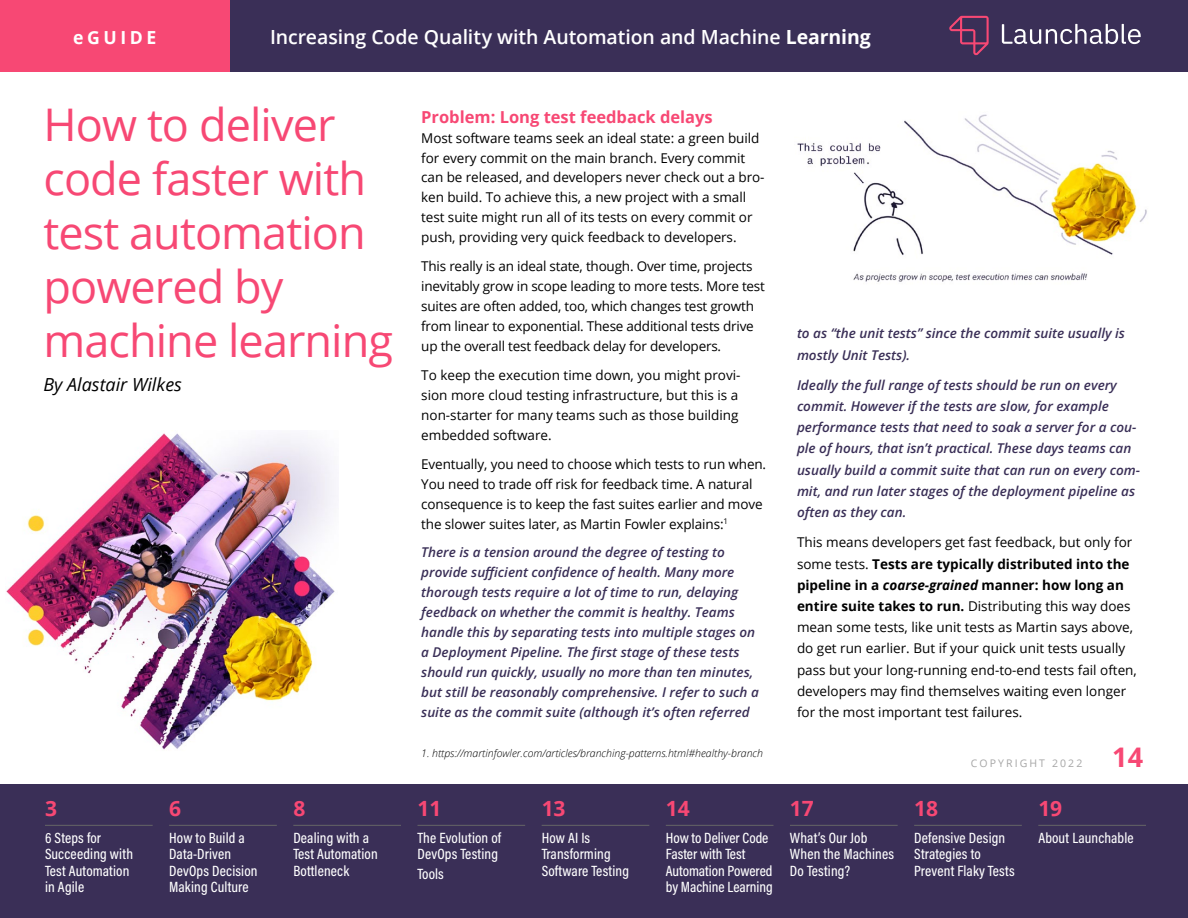
<style>
.page{position:relative;width:1188px;height:918px;background:#fff}
.page>*{position:absolute;margin:0;border:0;box-sizing:border-box;transform-origin:0 0}
.t1{font:45px/54px "Open Sans";letter-spacing:-.02em;color:#f74874}
.t2{font:700 27px "Open Sans";color:#f74874}
.t3{font:700 21px "Open Sans";color:#f74874}
.t4{font:600 19.5px "Open Sans";letter-spacing:-.005em;color:#fff}
.t5{font:italic 18px "Open Sans";color:#000}
.t6{font:700 18px "Open Sans";letter-spacing:.2em;color:#fff}
.t7{font:700 16.5px "Open Sans";color:#f74874}
.t8{font:15px/16.5px "Acumin Variable Concept";letter-spacing:.01em;color:#fff}
.t9{font:13.5px/20px "Open Sans";letter-spacing:-.005em;color:#000}
.t10{font:italic 600 13.5px/20px "Open Sans";color:#3a2f57}
.t11{font:italic 300 10.5px "Open Sans";color:#000}
.t12{font:10.5px "Open Sans";letter-spacing:.2em;color:#a6a6a6}
.s1{font-weight:700}
.s2{font-weight:700;font-style:italic}
</style>
<div class="page">
<img style="left:797px;top:114px;width:350px;height:168px">
<img style="left:6px;top:433px;width:330px;height:317px">
<div style="left:0;top:0;width:1188px;height:71px;background:#3a2f57"></div>
<div style="left:0;top:0;width:230px;height:71px;background:#f74874"></div>
<div style="left:0;top:784px;width:1188px;height:134px;background:#3a2f57"></div>
<hr style="left:45px;top:825px;width:108px;height:1px;background:#666">
<hr style="left:169px;top:825px;width:108px;height:1px;background:#666">
<hr style="left:293px;top:825px;width:108px;height:1px;background:#666">
<hr style="left:417px;top:825px;width:108px;height:1px;background:#666">
<hr style="left:542px;top:825px;width:107px;height:1px;background:#666">
<hr style="left:666px;top:825px;width:108px;height:1px;background:#666">
<hr style="left:790px;top:825px;width:108px;height:1px;background:#666">
<hr style="left:914px;top:825px;width:108px;height:1px;background:#666">
<hr style="left:1038px;top:825px;width:108px;height:1px;background:#666">
<svg style="left:1002px;top:24px;width:139px;height:20px"></svg>
<svg style="left:949px;top:16px;width:40px;height:40px"></svg>
<h3 class="t6" style="left:73px;top:25px;width:84px">eGUIDE</h3>
<h3 class="t4" style="left:270px;top:23px;width:602px">Increasing Code Quality with Automation and Machine <span class="s1">Learning</span></h3>
<h1 class="t1" style="left:44px;top:97px;width:351px">How to deliver code faster with test automation powered by machine learning</h1>
<h3 class="t5" style="left:44px;top:372px;width:140px">By Alastair Wilkes</h3>
<h3 class="t3" style="left:45px;top:793px;width:13px">3</h3>
<p class="t8" style="left:45px;top:829px;width:90px">6 Steps for<br>Succeeding with<br>Test Automation in Agile</p>
<h3 class="t3" style="left:169px;top:793px;width:13px">6</h3>
<p class="t8" style="left:169px;top:829px;width:90px">How to Build a<br>Data-Driven<br>DevOps Decision<br>Making Culture</p>
<h3 class="t3" style="left:293px;top:793px;width:13px">8</h3>
<p class="t8" style="left:293px;top:829px;width:86px">Dealing with a<br>Test Automation<br>Bottleneck</p>
<p class="t7" style="left:421px;top:105px;width:293px">Problem: Long test feedback delays</p>
<p class="t9" style="left:421px;top:127px;width:345px">Most software teams seek an ideal state: a green build for every commit on the main branch. Every commit can be released, and developers never check out a bro&shy;ken build. To achieve this, a new project with a small test suite might run all of its tests on every commit or push, providing very quick feedback to developers.</p>
<p class="t9" style="left:421px;top:256px;width:345px">This really is an ideal state, though. Over time, projects inevitably grow in scope leading to more tests. More test suites are often added, too, which changes test growth from linear to exponential. These additional tests drive up the overall test feedback delay for developers.</p>
<p class="t9" style="left:421px;top:365px;width:321px">To keep the execution time down, you might provi&shy;sion more cloud testing infrastructure, but this is a non-starter for many teams such as those building embedded software.</p>
<p class="t9" style="left:421px;top:453px;width:347px">Eventually, you need to choose which tests to run when.<br>You need to trade off risk for feedback time. A natural consequence is to keep the fast suites earlier and move the slower suites later, as Martin Fowler explains:<sup>1</sup></p>
<p class="t10" style="left:421px;top:542px;width:339px">There is a tension around the degree of testing to provide sufficient confidence of health. Many more thorough tests require a lot of time to run, delaying feedback on whether the commit is healthy. Teams handle this by separating tests into multiple stages on a Deployment Pipeline. The first stage of these tests should run quickly, usually no more than ten minutes, but still be reasonably comprehensive. I refer to such a suite as the commit suite (although it’s often referred</p>
<p class="t11" style="left:421px;top:746px;width:343px">1. https://martinfowler.com/articles/branching-patterns.html#healthy-branch</p>
<h3 class="t3" style="left:417px;top:793px;width:25px">11</h3>
<p class="t8" style="left:417px;top:829px;width:85px">The Evolution of<br>DevOps Testing</p>
<p class="t8" style="left:417px;top:865px;width:28px">Tools</p>
<h3 class="t3" style="left:542px;top:793px;width:25px">13</h3>
<p class="t8" style="left:542px;top:829px;width:89px">How AI Is<br>Transforming<br>Software Testing</p>
<h3 class="t3" style="left:666px;top:793px;width:25px">14</h3>
<p class="t8" style="left:666px;top:829px;width:108px">How to Deliver Code<br>Faster with Test<br>Automation Powered by Machine Learning</p>
<p class="t10" style="left:797px;top:322px;width:330px;line-height:21.1px">to as “the unit tests” since the commit suite usually is mostly Unit Tests).</p>
<p class="t10" style="left:797px;top:374px;width:345px;line-height:21.1px">Ideally the full range of tests should be run on every commit. However if the tests are slow, for example performance tests that need to soak a server for a cou&shy;ple of hours, that isn’t practical. These days teams can usually build a commit suite that can run on every com&shy;mit, and run later stages of the deployment pipeline as often as they can.</p>
<p class="t9" style="left:797px;top:531px;width:341px;line-height:21.1px">This means developers get fast feedback, but only for some tests. <span class="s1">Tests are typically distributed into the pipeline in a</span> <span class="s2">coarse-grained</span> <span class="s1">manner: how long an entire suite takes to run.</span> Distributing this way does mean some tests, like unit tests as Martin says above, do get run earlier. But if your quick unit tests usually pass but your long-running end-to-end tests fail often, developers may find themselves waiting even longer for the most important test failures.</p>
<h3 class="t3" style="left:790px;top:793px;width:25px">17</h3>
<p class="t8" style="left:790px;top:829px;width:106px">What’s Our Job<br>When the Machines<br>Do Testing?</p>
<p class="t12" style="left:971px;top:756px;width:113px">COPYRIGHT 2022</p>
<h2 class="t2" style="left:1112px;top:738px;width:32px">14</h2>
<h3 class="t3" style="left:914px;top:793px;width:25px">18</h3>
<p class="t8" style="left:914px;top:829px;width:102px">Defensive Design<br>Strategies to<br>Prevent Flaky Tests</p>
<h3 class="t3" style="left:1038px;top:793px;width:25px">19</h3>
<p class="t8" style="left:1038px;top:829px;width:97px">About Launchable</p>
</div>
